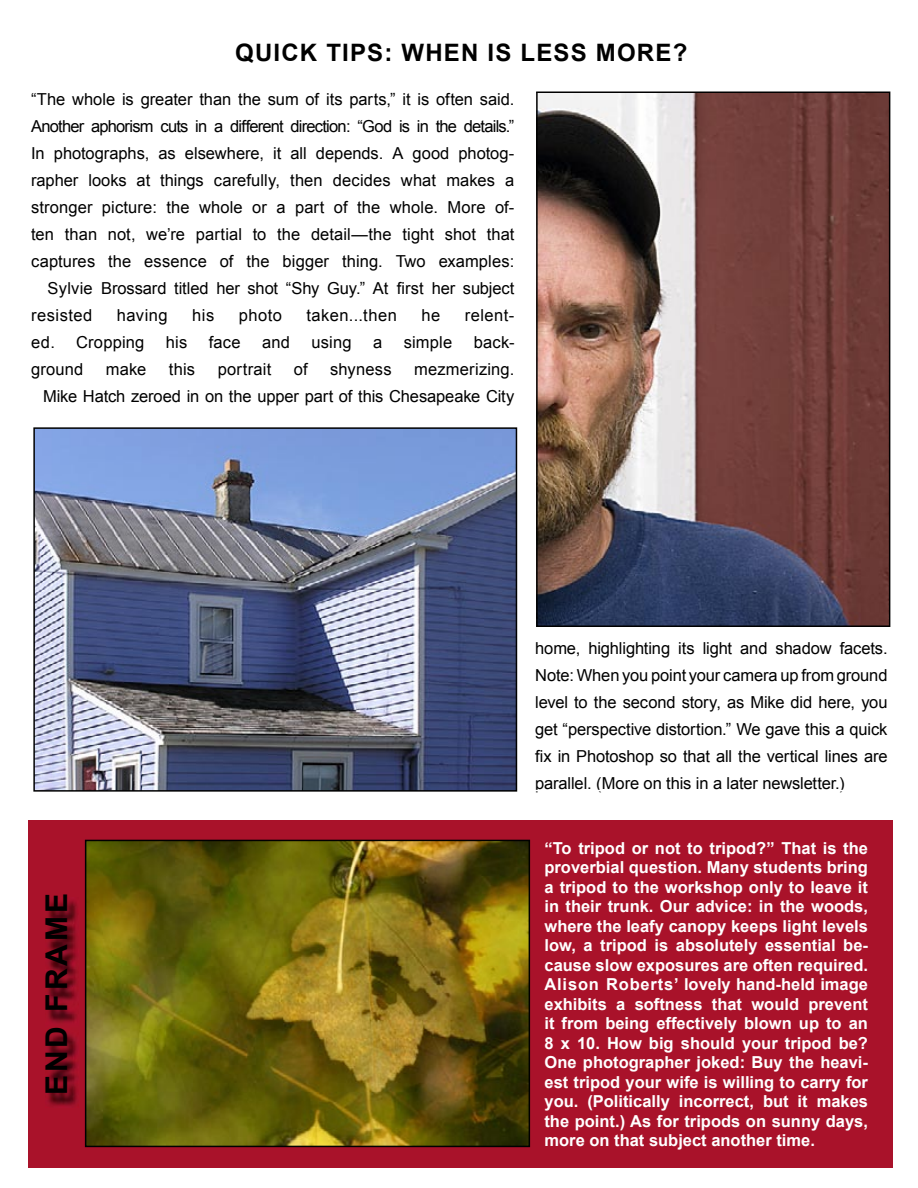
<style>
.page{position:relative;width:918px;height:1188px;background:#fff}
.page>*{position:absolute;margin:0;border:0;box-sizing:border-box;transform-origin:0 0}
.t1{font:700 30px "Arial";letter-spacing:.1em;color:#000}
.t2{font:700 24px "Arial";letter-spacing:.05em;color:#000}
.t3{font:16.5px/27px "Arial";color:#000;text-align:right}
.t4{font:700 16.5px/19.5px "Arial";color:#fff;text-align:justify}
.t5{font:16.5px "Arial";letter-spacing:-.05em;color:#000}
.t6{font:16.5px "Arial";letter-spacing:.03em;color:#000}
</style>
<div class="page">
<div style="left:28px;top:820px;width:864px;height:348px;background:#a9122a"></div>
<img style="left:47px;top:901px;width:31px;height:205px">
<img style="left:85px;top:840px;width:445px;height:307px">
<svg style="left:536px;top:92px;width:354px;height:535px;background:#785958"></svg>
<svg style="left:33px;top:427px;width:484px;height:365px;background:#667190"></svg>
<h2 class="t2" style="left:235px;top:39px;width:454px">QUICK TIPS: WHEN IS LESS MORE?</h2>
<p class="t3" style="left:31px;top:86px;width:485px">“The whole is greater than the sum of its parts,” it is often said.</p>
<p class="t5" style="left:31px;top:117px;width:485px">Another aphorism cuts in a different direction: “God is in the details.”</p>
<p class="t3" style="left:31px;top:140px;width:485px">In photographs, as elsewhere, it all depends. A good photog-</p>
<p class="t3" style="left:31px;top:167px;width:485px">rapher looks at things carefully, then decides what makes a</p>
<p class="t3" style="left:31px;top:194px;width:485px">stronger picture: the whole or a part of the whole. More of-</p>
<p class="t3" style="left:31px;top:221px;width:485px">ten than not, we’re partial to the detail—the tight shot that</p>
<p class="t3" style="left:31px;top:248px;width:485px">captures the essence of the bigger thing. Two examples:</p>
<p class="t3" style="left:48px;top:275px;width:468px">Sylvie Brossard titled her shot “Shy Guy.” At first her subject</p>
<p class="t6" style="left:31px;top:306px;width:63px">resisted</p>
<p class="t3" style="left:117px;top:302px;width:52px">having</p>
<p class="t3" style="left:192px;top:302px;width:24px">his</p>
<p class="t3" style="left:239px;top:302px;width:45px">photo</p>
<p class="t6" style="left:306px;top:306px;width:92px">taken...then</p>
<p class="t3" style="left:421px;top:302px;width:20px">he</p>
<p class="t3" style="left:465px;top:302px;width:51px">relent-</p>
<p class="t3" style="left:31px;top:329px;width:115px">ed. Cropping</p>
<p class="t3" style="left:166px;top:329px;width:23px">his</p>
<p class="t3" style="left:209px;top:329px;width:34px">face</p>
<p class="t3" style="left:262px;top:329px;width:29px">and</p>
<p class="t3" style="left:312px;top:329px;width:42px">using</p>
<p class="t3" style="left:373px;top:329px;width:11px">a</p>
<p class="t3" style="left:404px;top:329px;width:50px">simple</p>
<p class="t3" style="left:474px;top:329px;width:42px">back-</p>
<p class="t3" style="left:31px;top:356px;width:54px">ground</p>
<p class="t3" style="left:106px;top:356px;width:42px">make</p>
<p class="t3" style="left:169px;top:356px;width:28px">this</p>
<p class="t3" style="left:218px;top:356px;width:55px">portrait</p>
<p class="t3" style="left:294px;top:356px;width:15px">of</p>
<p class="t3" style="left:330px;top:356px;width:63px">shyness</p>
<p class="t3" style="left:43px;top:356px;width:473px">mezmerizing.<br>Mike Hatch zeroed in on the upper part of this Chesapeake City</p>
<h1 class="t1" style="left:40px;top:1095px;width:204px;rotate:-90deg">END FRAME</h1>
<p class="t3" style="left:535px;top:635px;width:354px;text-align:justify">home, highlighting its light and shadow facets.<br>Note: When you point your camera up from ground level to the second story, as Mike did here, you get “perspective distortion.” We gave this a quick fix in Photoshop so that all the vertical lines are parallel. (More on this in a later newsletter.)</p>
<p class="t4" style="left:544px;top:838px;width:325px">“To tripod or not to tripod?” That is the proverbial question. Many students bring a tripod to the workshop only to leave it in their trunk. Our advice: in the woods, where the leafy canopy keeps light levels low, a tripod is absolutely essential be&shy;cause slow exposures are often required.<br>Alison Roberts’ lovely hand-held image exhibits a softness that would prevent it from being effectively blown up to an 8 x 10. How big should your tripod be?<br>One photographer joked: Buy the heavi&shy;est tripod your wife is willing to carry for you. (Politically incorrect, but it makes the point.) As for tripods on sunny days, more on that subject another time.</p>
</div>
